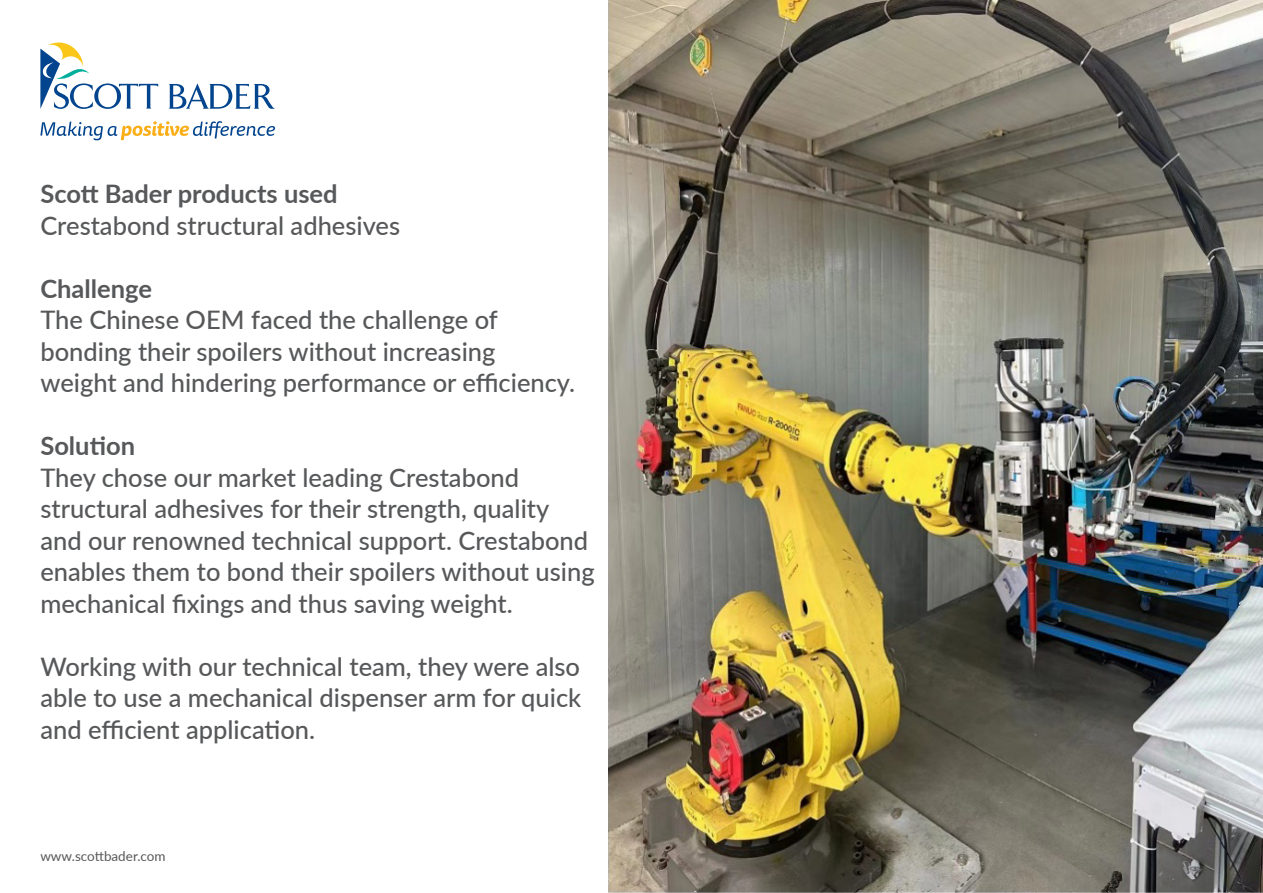
<style>
.page{position:relative;width:1263px;height:893px;background:#fff}
.page>*{position:absolute;margin:0;border:0;box-sizing:border-box;transform-origin:0 0}
.t1{font:500 25.5px/31.5px "Lato";color:#57585a}
.t2{font:700 25.5px "Lato";color:#57585a}
.t3{font:13.5px "Lato";color:#57585a}
</style>
<div class="page">
<svg style="left:169px;top:83px;width:106px;height:26px"></svg>
<svg style="left:40px;top:43px;width:118px;height:66px"></svg>
<svg style="left:40px;top:121px;width:235px;height:19px"></svg>
<img style="left:608px;top:0;width:655px;height:893px">
<p class="t2" style="left:40px;top:175px;width:299px">Scott Bader products used</p>
<p class="t1" style="left:40px;top:209px;width:361px">Crestabond structural adhesives</p>
<p class="t2" style="left:40px;top:270px;width:113px">Challenge</p>
<p class="t1" style="left:40px;top:303px;width:536px">The Chinese OEM faced the challenge of bonding their spoilers without increasing weight and hindering performance or efficiency.</p>
<p class="t2" style="left:40px;top:427px;width:96px">Solution</p>
<p class="t1" style="left:40px;top:461px;width:556px">They chose our market leading Crestabond structural adhesives for their strength, quality and our renowned technical support. Crestabond enables them to bond their spoilers without using mechanical fixings and thus saving weight.</p>
<p class="t1" style="left:40px;top:650px;width:542px;text-align:justify">Working with our technical team, they were also able to use a mechanical dispenser arm for quick and efficient application.</p>
<p class="t3" style="left:40px;top:846px;width:127px">www.scottbader.com</p>
</div>
